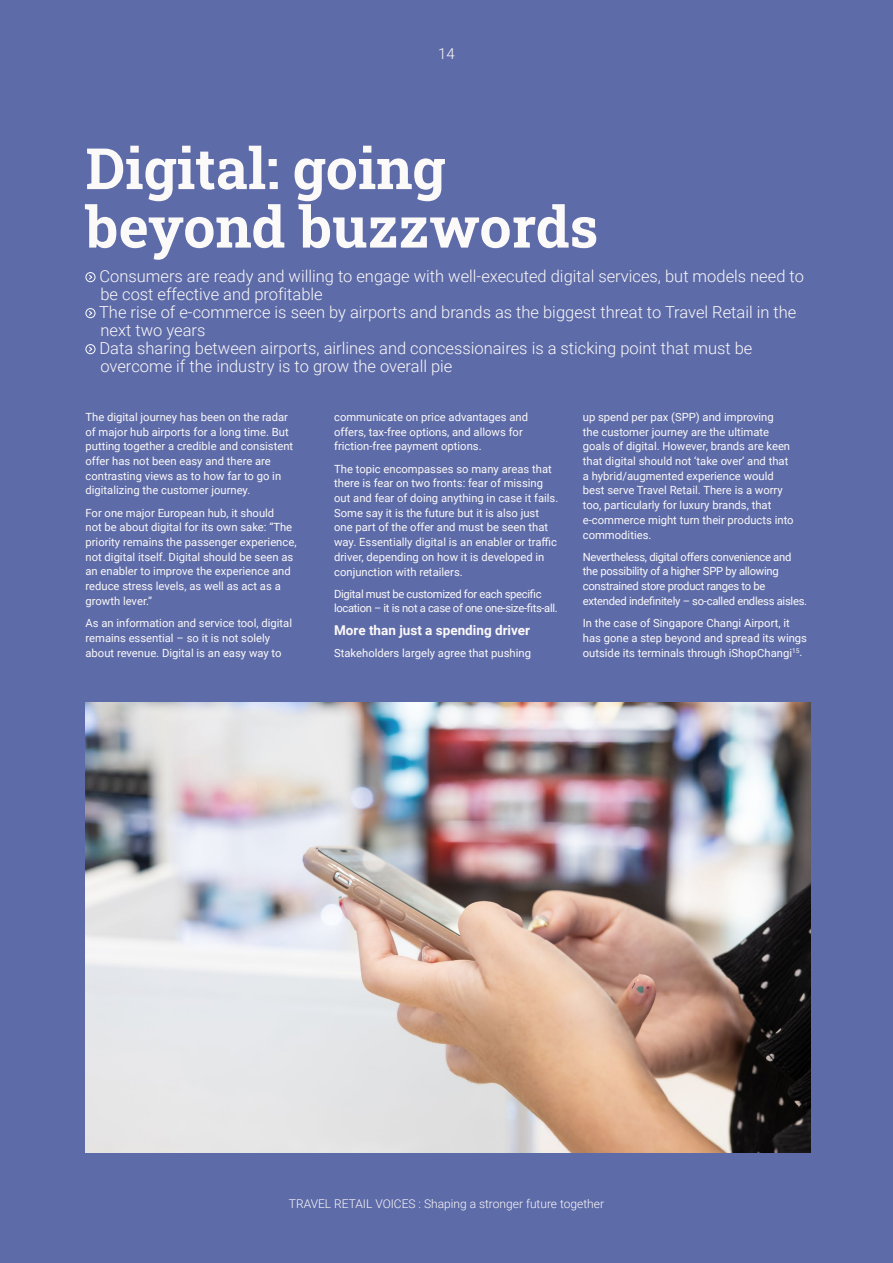
<style>
.page{position:relative;width:893px;height:1263px;background:#5d6ba8}
.page>*{position:absolute;margin:0;border:0;box-sizing:border-box;transform-origin:0 0}
.t1{font:57px/58.5px "Roboto Slab";color:#fcf9f9}
.t2{font:300 16.5px/18px "Roboto";color:#fcf9f9}
.t3{font:300 15px "Roboto";color:#fcf9f9}
.t4{font:700 13.5px "Roboto";color:#fcf9f9}
.t5{font:300 12px "Roboto";color:#fcf9f9}
.t6{font:11.25px/14.7px "Roboto";color:#fcf9f9}
.t7{font:11.25px/14.7px "Roboto";letter-spacing:-.025em;color:#fcf9f9}
.t8{font:11.25px/14.7px "Roboto";letter-spacing:-.03em;color:#fcf9f9}
</style>
<div class="page">
<img style="left:86px;top:702px;width:724px;height:450px">
<div style="left:86px;top:272px;width:9px;height:10px;border:1px solid #fff;border-radius:50%"></div>
<svg style="left:88px;top:274px;width:5px;height:6px"></svg>
<div style="left:86px;top:308px;width:9px;height:10px;border:1px solid #fff;border-radius:50%"></div>
<svg style="left:88px;top:310px;width:5px;height:6px"></svg>
<div style="left:86px;top:344px;width:9px;height:10px;border:1px solid #fff;border-radius:50%"></div>
<svg style="left:88px;top:346px;width:5px;height:6px"></svg>
<h3 class="t3" style="left:438px;top:44px;width:18px">14</h3>
<h1 class="t1" style="left:86px;top:138px;width:514px">Digital: going beyond buzzwords</h1>
<p class="t2" style="left:99px;top:267px;width:706px">Consumers are ready and willing to engage with well-executed digital services, but models need to be cost effective and profitable<br>The rise of e-commerce is seen by airports and brands as the biggest threat to Travel Retail in the next two years<br>Data sharing between airports, airlines and concessionaires is a sticking point that must be overcome if the industry is to grow the overall pie</p>
<p class="t6" style="left:86px;top:409px;width:209px">The digital journey has been on the radar of major hub airports for a long time. But putting together a credible and consistent offer has not been easy and there are contrasting views as to how far to go in digitalizing the customer journey.</p>
<p class="t6" style="left:86px;top:505px;width:213px">For one major European hub, it should<br>not be about digital for its own sake: “The priority remains the passenger experience, not digital itself. Digital should be seen as an enabler to improve the experience and reduce stress levels, as well as act as a growth lever.”</p>
<p class="t6" style="left:86px;top:615px;width:208px">As an information and service tool, digital remains essential – so it is not solely about revenue. Digital is an easy way to</p>
<p class="t6" style="left:583px;top:409px;width:212px">up spend per pax (SPP) and improving<br>the customer journey are the ultimate goals of digital. However, brands are keen that digital should not ‘take over’ and that a hybrid/augmented experience would best serve Travel Retail. There is a worry too, particularly for luxury brands, that e-commerce might turn their products into commodities.</p>
<p class="t7" style="left:583px;top:549px;width:226px">Nevertheless, digital offers convenience and the possibility of a higher SPP by allowing constrained store product ranges to be extended indefinitely – so-called endless aisles.</p>
<p class="t6" style="left:583px;top:615px;width:226px">In the case of Singapore Changi Airport, it has gone a step beyond and spread its wings outside its terminals through iShopChangi<sup>15</sup>.</p>
<p class="t6" style="left:334px;top:409px;width:195px">communicate on price advantages and offers, tax-free options, and allows for friction-free payment options.</p>
<p class="t6" style="left:334px;top:461px;width:226px">The topic encompasses so many areas that there is fear on two fronts: fear of missing out and fear of doing anything in case it fails.<br>Some say it is the future but it is also just one part of the offer and must be seen that way. Essentially digital is an enabler or traffic driver, depending on how it is developed in conjunction with retailers.</p>
<p class="t8" style="left:334px;top:586px;width:225px">Digital must be customized for each specific location – it is not a case of one one-size-fits-all.</p>
<p class="t4" style="left:334px;top:620px;width:198px">More than just a spending driver</p>
<p class="t6" style="left:334px;top:645px;width:198px">Stakeholders largely agree that pushing</p>
<p class="t5" style="left:289px;top:1195px;width:317px">TRAVEL RETAIL VOICES : Shaping a stronger future together</p>
</div>
